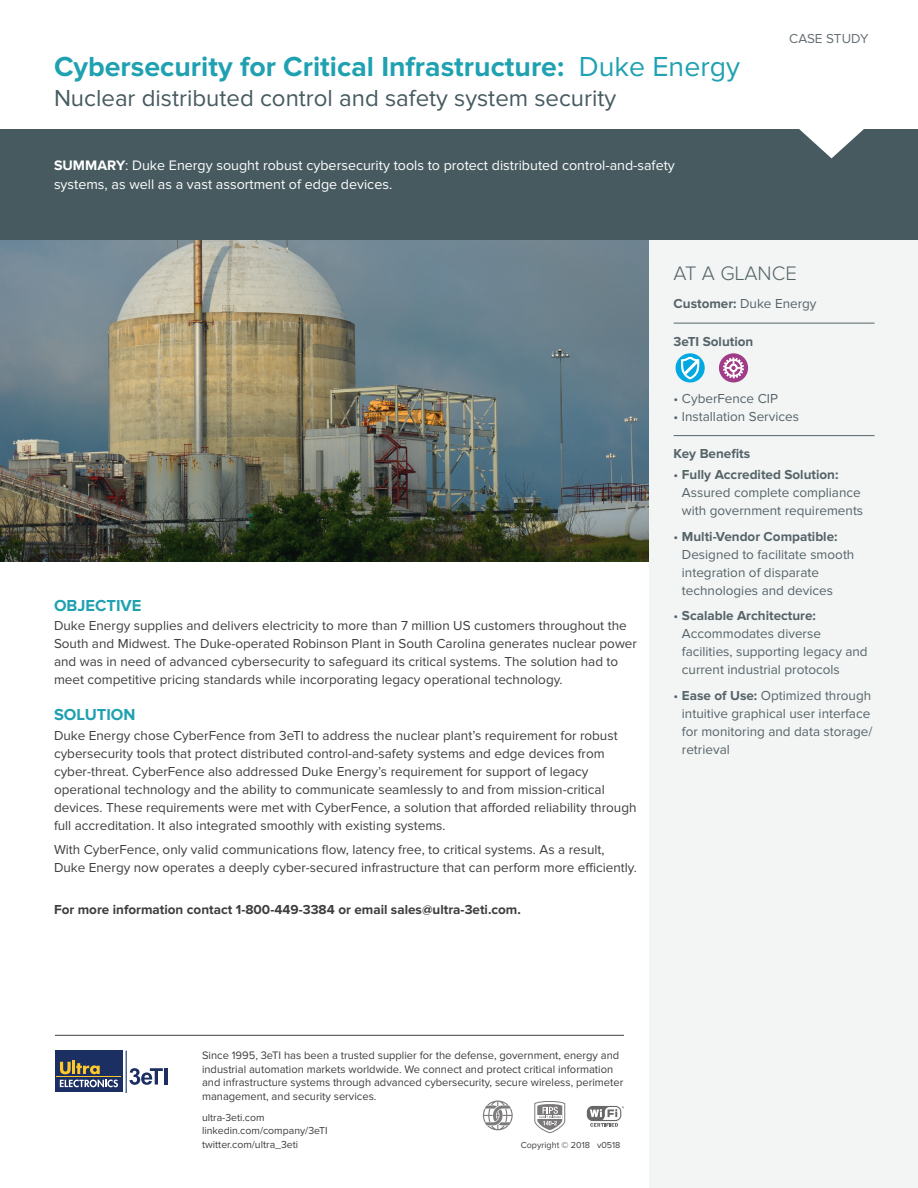
<style>
.page{position:relative;width:918px;height:1188px;background:#fff}
.page>*{position:absolute;margin:0;border:0;box-sizing:border-box;transform-origin:0 0}
.t1{font:700 28.5px "Proxima Nova";color:#1fa1b1}
.Title_Subhead{font:24px "Proxima Nova";color:#465a60}
.t2{font:300 20.25px "Proxima Nova";color:#556469}
.Subhead{font:700 16.5px "Proxima Nova";color:#1fa1b1}
.t3{font:14.25px/19.5px "Proxima Nova";color:#fff}
.text{font:13.5px/18px "Proxima Nova";color:#3e3e3f}
.t4{font:13.5px/18px "Proxima Nova";color:#556469}
.text-2{font:700 13.5px "Proxima Nova";color:#3e3e3f}
.t5{font:700 13.5px "Proxima Nova";color:#556469}
.t6{font:13.5px "Proxima Nova";letter-spacing:-.005em;color:#656f74}
.text-3{font:11.25px/13.5px "Proxima Nova";color:#3e3e3f}
.t7{font:10.5px "Proxima Nova";color:#3e3e3f}
.t8{font:9px "Proxima Nova";color:#3e3e3f}
.s1{font-weight:400}
.s2{font-weight:700}
</style>
<div class="page">
<img style="left:0;top:240px;width:650px;height:322px">
<div style="left:650px;top:240px;width:268px;height:948px;background:#f3f4f4"></div>
<div style="left:0;top:130px;width:918px;height:110px;background:#465a60"></div>
<hr style="left:674px;top:323px;width:200px;height:1px;background:#556469">
<hr style="left:674px;top:435px;width:200px;height:1px;background:#556469">
<svg style="left:778px;top:129px;width:107px;height:29px"></svg>
<hr style="left:55px;top:1035px;width:569px;height:1px;background:#3e3e3f">
<div style="left:55px;top:1051px;width:68px;height:41px;background:#1b2f62"></div>
<svg style="left:60px;top:1080px;width:58px;height:7px"></svg>
<svg style="left:60px;top:1061px;width:40px;height:13px"></svg>
<hr style="left:57px;top:1076px;width:64px;height:1px;background:#fec829">
<hr style="left:126px;top:1051px;width:1px;height:41px;background:#00205b">
<svg style="left:129px;top:1068px;width:34px;height:17px"></svg>
<hr style="left:164px;top:1068px;width:3px;height:17px;background:#1b2f62">
<svg style="left:534px;top:1101px;width:31px;height:32px"></svg>
<svg style="left:483px;top:1101px;width:30px;height:29px"></svg>
<div style="left:587px;top:1106px;width:34px;height:15px;background:#676767;border-radius:6px"></div>
<svg style="left:590px;top:1106px;width:34px;height:21px"></svg>
<div style="left:719px;top:353px;width:29px;height:29px;background:#a03d89;border-radius:50%"></div>
<svg style="left:723px;top:357px;width:21px;height:21px"></svg>
<svg style="left:676px;top:353px;width:29px;height:29px"></svg>
<svg style="left:680px;top:356px;width:23px;height:25px"></svg>
<p class="t1" style="left:54px;top:50px;width:688px">Cybersecurity for Critical Infrastructure: <span class="s1">Duke Energy</span></p>
<p class="Title_Subhead" style="left:54px;top:84px;width:564px">Nuclear distributed control and safety system security</p>
<p class="t3" style="left:54px;top:155px;width:622px"><span class="s2">SUMMARY</span>: Duke Energy sought robust cybersecurity tools to protect distributed control-and-safety systems, as well as a vast assortment of edge devices.</p>
<p class="t6" style="left:789px;top:31px;width:81px">CASE STUDY</p>
<p class="Subhead" style="left:54px;top:596px;width:89px">OBJECTIVE</p>
<p class="text" style="left:54px;top:617px;width:584px">Duke Energy supplies and delivers electricity to more than 7 million US customers throughout the South and Midwest. The Duke-operated Robinson Plant in South Carolina generates nuclear power and was in need of advanced cybersecurity to safeguard its critical systems. The solution had to meet competitive pricing standards while incorporating legacy operational technology.</p>
<p class="Subhead" style="left:54px;top:705px;width:83px">SOLUTION</p>
<p class="text" style="left:54px;top:726px;width:584px">Duke Energy chose CyberFence from 3eTI to address the nuclear plant’s requirement for robust cybersecurity tools that protect distributed control-and-safety systems and edge devices from cyber-threat. CyberFence also addressed Duke Energy’s requirement for support of legacy operational technology and the ability to communicate seamlessly to and from mission-critical devices. These requirements were met with CyberFence, a solution that afforded reliability through full accreditation. It also integrated smoothly with existing systems.</p>
<p class="text" style="left:54px;top:840px;width:584px">With CyberFence, only valid communications flow, latency free, to critical systems. As a result,<br>Duke Energy now operates a deeply cyber-secured infrastructure that can perform more efficiently.</p>
<p class="text-2" style="left:54px;top:901px;width:468px">For more information contact 1-800-449-3384 or email sales@ultra-3eti.com.</p>
<p class="t2" style="left:674px;top:264px;width:125px">AT A GLANCE</p>
<p class="t4" style="left:674px;top:295px;width:144px"><span class="s2">Customer:</span> Duke Energy</p>
<p class="t5" style="left:674px;top:334px;width:81px">3eTI Solution</p>
<p class="t4" style="left:674px;top:390px;width:106px">• CyberFence CIP</p>
<p class="t4" style="left:674px;top:408px;width:127px">• Installation Services</p>
<p class="t5" style="left:674px;top:446px;width:78px">Key Benefits</p>
<p class="t4" style="left:682px;top:466px;width:183px;text-indent:-8px">• <span class="s2">Fully Accredited Solution:<br></span>Assured complete compliance with government requirements</p>
<p class="t4" style="left:682px;top:528px;width:174px;text-indent:-8px">• <span class="s2">Multi-Vendor Compatible:<br></span>Designed to facilitate smooth integration of disparate technologies and devices</p>
<p class="t4" style="left:682px;top:607px;width:187px;text-indent:-8px">• <span class="s2">Scalable Architecture:<br></span>Accommodates diverse facilities, supporting legacy and current industrial protocols</p>
<p class="t4" style="left:682px;top:687px;width:192px;text-indent:-8px">• <span class="s2">Ease of Use:</span> Optimized through intuitive graphical user interface for monitoring and data storage/ retrieval</p>
<p class="text-3" style="left:202px;top:1049px;width:423px">Since 1995, 3eTI has been a trusted supplier for the defense, government, energy and industrial automation markets worldwide. We connect and protect critical information and infrastructure systems through advanced cybersecurity, secure wireless, perimeter management, and security services.</p>
<p class="t7" style="left:202px;top:1111px;width:64px">ultra-3eti.com</p>
<p class="t7" style="left:202px;top:1125px;width:127px">linkedin.com/company/3eTI</p>
<p class="t7" style="left:202px;top:1138px;width:98px">twitter.com/ultra_3eti</p>
<p class="t8" style="left:521px;top:1140px;width:101px">Copyright © 2018 v0518</p>
</div>
